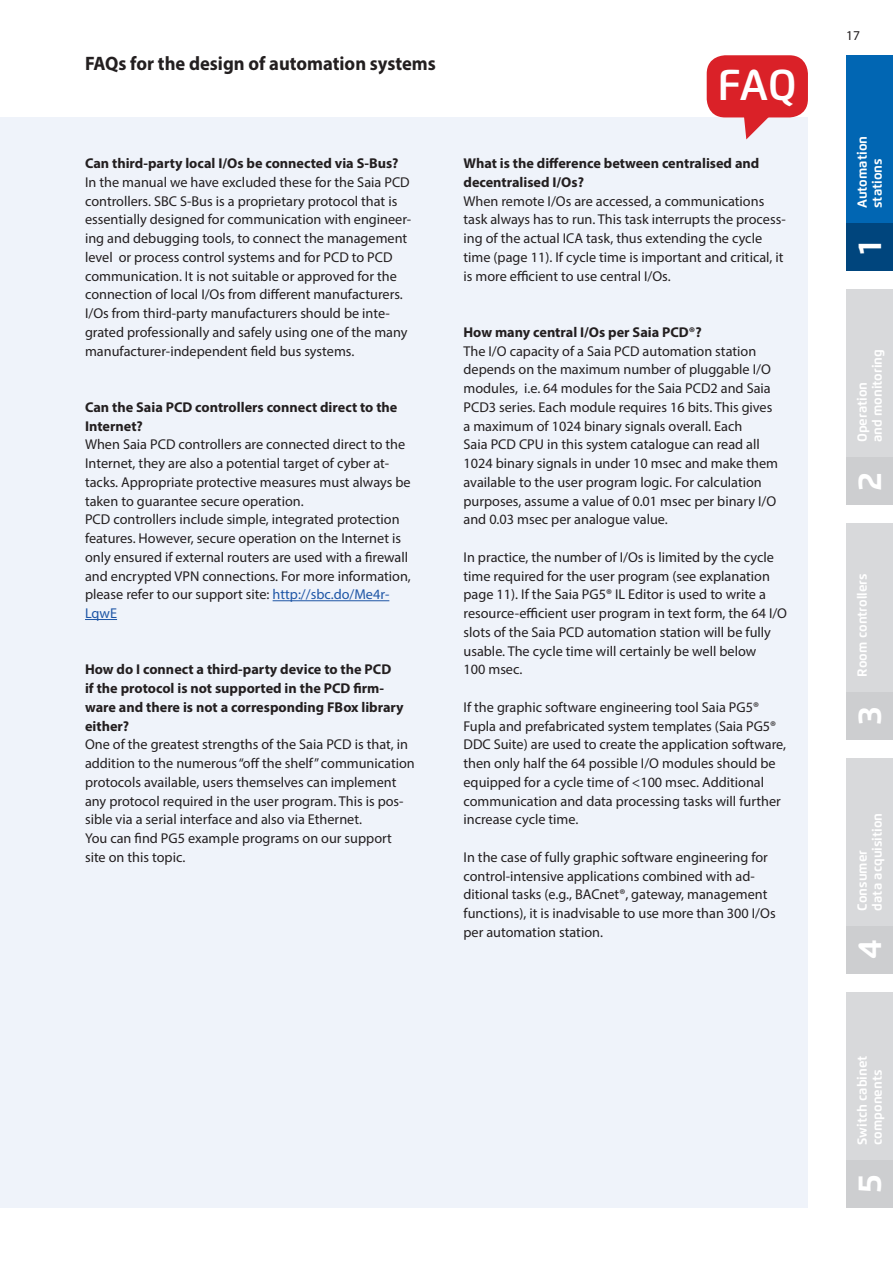
<style>
.page{position:relative;width:893px;height:1263px;background:#fff}
.page>*{position:absolute;margin:0;border:0;box-sizing:border-box;transform-origin:0 0}
.t1{font:600 43.2px "Flexo";color:#fff}
.t2{font:700 33px "Flexo";color:#fff}
.t3{font:700 19.5px "Myriad Pro";color:#231f20;scale:.95 1}
.t4{font:14.25px/18.8px "Myriad Pro";color:#231f20}
.t5{font:700 14.25px/18.8px "Myriad Pro";color:#231f20}
.t6{font:13.5px "Myriad Pro";color:#231f20}
.t7{font:700 13.2px/15px "Flexo";color:#fff}
.s1{color:#1e56a6}
</style>
<div class="page">
<div style="left:846px;top:55px;width:47px;height:216px;background:#0166b3"></div>
<div style="left:846px;top:223px;width:47px;height:48px;background:#00457d"></div>
<div style="left:846px;top:289px;width:47px;height:216px;background:#d8d9db"></div>
<div style="left:846px;top:458px;width:47px;height:47px;background:#cdced0"></div>
<div style="left:846px;top:524px;width:47px;height:215px;background:#d8d9db"></div>
<div style="left:846px;top:692px;width:47px;height:47px;background:#cdced0"></div>
<div style="left:846px;top:758px;width:47px;height:215px;background:#d8d9db"></div>
<div style="left:846px;top:926px;width:47px;height:47px;background:#cdced0"></div>
<div style="left:846px;top:992px;width:47px;height:216px;background:#d8d9db"></div>
<div style="left:846px;top:1160px;width:47px;height:48px;background:#cdced0"></div>
<div style="left:0;top:117px;width:808px;height:1091px;background:#eff3fa"></div>
<div style="left:707px;top:55px;width:101px;height:62px;background:#da2128;border-radius:19px"></div>
<svg style="left:744px;top:117px;width:26px;height:22px"></svg>
<hr style="left:273px;top:600px;width:116px;height:1px;background:#1e56a6">
<hr style="left:85px;top:619px;width:32px;height:1px;background:#1e56a6">
<h3 class="t3" style="left:85px;top:51px;width:371px">FAQs for the design of automation systems</h3>
<p class="t5" style="left:85px;top:153px;width:315px">Can third-party local I/Os be connected via S-Bus?</p>
<p class="t4" style="left:85px;top:172px;width:328px">In the manual we have excluded these for the Saia PCD controllers. SBC S-Bus is a proprietary protocol that is essentially designed for communication with engineer&shy;ing and debugging tools, to connect the management level or process control systems and for PCD to PCD communication. It is not suitable or approved for the connection of local I/Os from different manufacturers.<br>I/Os from third-party manufacturers should be inte&shy;grated professionally and safely using one of the many manufacturer-independent field bus systems.</p>
<p class="t5" style="left:85px;top:397px;width:314px">Can the Saia PCD controllers connect direct to the<br>Internet?</p>
<p class="t4" style="left:85px;top:435px;width:327px">When Saia PCD controllers are connected direct to the Internet, they are also a potential target of cyber at&shy;tacks. Appropriate protective measures must always be taken to guarantee secure operation.<br>PCD controllers include simple, integrated protection features. However, secure operation on the Internet is only ensured if external routers are used with a firewall and encrypted VPN connections. For more information, please refer to our support site: <span class="s1">http://sbc.do/Me4r-LqwE</span></p>
<p class="t5" style="left:85px;top:660px;width:320px">How do I connect a third-party device to the PCD<br>if the protocol is not supported in the PCD firm&shy;ware and there is not a corresponding FBox library either?</p>
<p class="t4" style="left:85px;top:735px;width:331px">One of the greatest strengths of the Saia PCD is that, in addition to the numerous “off the shelf” communication protocols available, users themselves can implement any protocol required in the user program. This is pos&shy;sible via a serial interface and also via Ethernet.<br>You can find PG5 example programs on our support site on this topic.</p>
<h1 class="t1" style="left:718px;top:58px;width:81px">FAQ</h1>
<p class="t5" style="left:463px;top:153px;width:297px">What is the difference between centralised and decentralised I/Os?</p>
<p class="t4" style="left:463px;top:191px;width:324px">When remote I/Os are accessed, a communications task always has to run. This task interrupts the process&shy;ing of the actual ICA task, thus extending the cycle time (page 11). If cycle time is important and critical, it is more efficient to use central I/Os.</p>
<p class="t5" style="left:463px;top:322px;width:240px">How many central I/Os per Saia PCD®?</p>
<p class="t4" style="left:463px;top:341px;width:316px">The I/O capacity of a Saia PCD automation station depends on the maximum number of pluggable I/O modules, i.e. 64 modules for the Saia PCD2 and Saia PCD3 series. Each module requires 16 bits. This gives a maximum of 1024 binary signals overall. Each<br>Saia PCD CPU in this system catalogue can read all 1024 binary signals in under 10 msec and make them available to the user program logic. For calculation purposes, assume a value of 0.01 msec per binary I/O and 0.03 msec per analogue value.</p>
<p class="t4" style="left:463px;top:547px;width:325px">In practice, the number of I/Os is limited by the cycle time required for the user program (see explanation page 11). If the Saia PG5® IL Editor is used to write a resource-efficient user program in text form, the 64 I/O slots of the Saia PCD automation station will be fully usable. The cycle time will certainly be well below<br>100 msec.</p>
<p class="t4" style="left:463px;top:697px;width:324px">If the graphic software engineering tool Saia PG5® Fupla and prefabricated system templates (Saia PG5® DDC Suite) are used to create the application software, then only half the 64 possible I/O modules should be equipped for a cycle time of &lt;100 msec. Additional communication and data processing tasks will further increase cycle time.</p>
<p class="t4" style="left:463px;top:847px;width:314px">In the case of fully graphic software engineering for control-intensive applications combined with ad&shy;ditional tasks (e.g., BACnet®, gateway, management functions), it is inadvisable to use more than 300 I/Os per automation station.</p>
<p class="t6" style="left:846px;top:27px;width:15px">17</p>
<p class="t7" style="left:855px;top:208px;width:74px;rotate:-90deg">Automation stations</p>
<h2 class="t2" style="left:850px;top:254px;width:14px;rotate:-90deg">1</h2>
<p class="t7" style="left:855px;top:442px;width:95px;rotate:-90deg">Operation<br>and monitoring</p>
<h2 class="t2" style="left:850px;top:491px;width:20px;rotate:-90deg">2</h2>
<p class="t7" style="left:855px;top:676px;width:105px;rotate:-90deg">Room controllers</p>
<h2 class="t2" style="left:850px;top:725px;width:20px;rotate:-90deg">3</h2>
<p class="t7" style="left:855px;top:911px;width:99px;rotate:-90deg">Consumer<br>data acquisition</p>
<h2 class="t2" style="left:850px;top:959px;width:21px;rotate:-90deg">4</h2>
<p class="t7" style="left:855px;top:1145px;width:91px;rotate:-90deg">Switch cabinet components</p>
<h2 class="t2" style="left:850px;top:1193px;width:20px;rotate:-90deg">5</h2>
</div>
